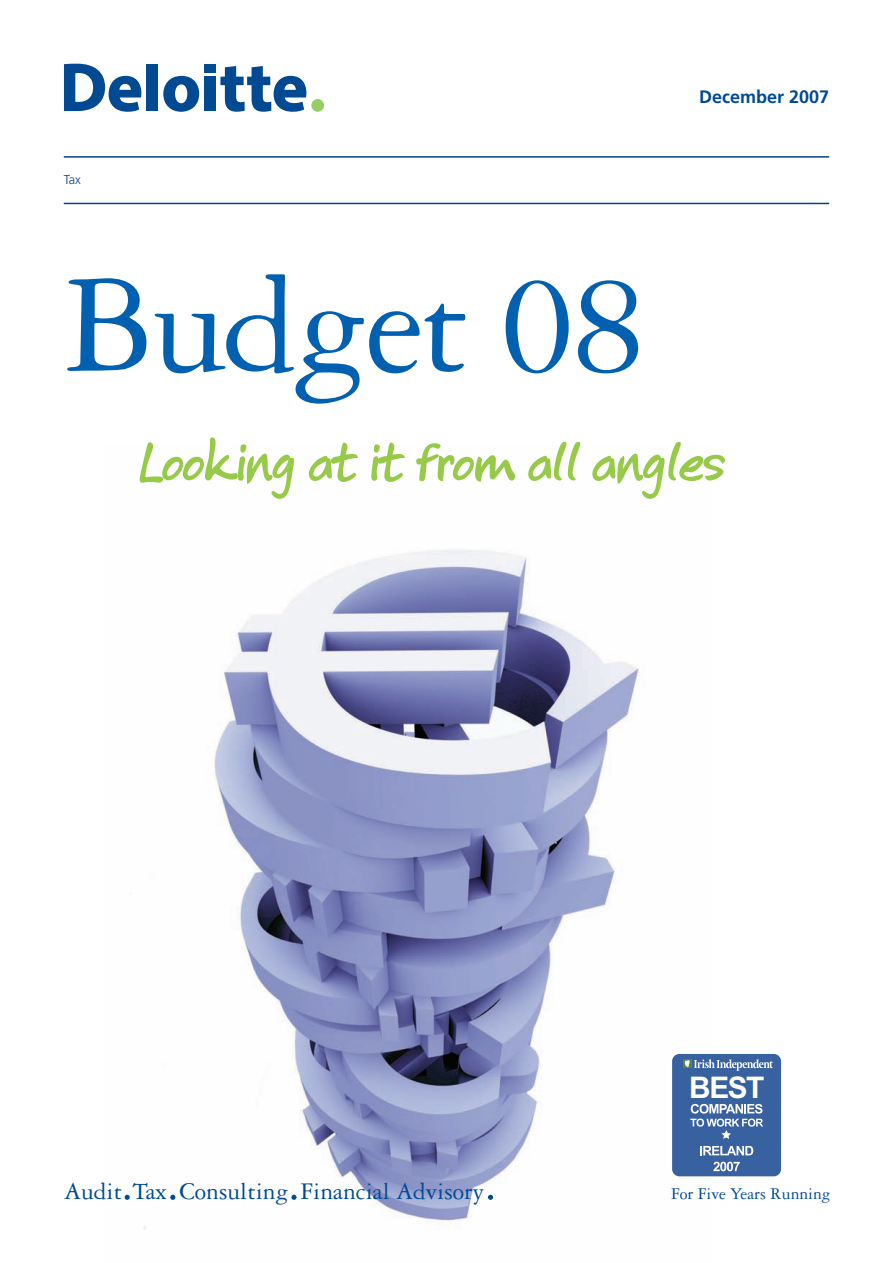
<style>
.page{position:relative;width:893px;height:1263px;background:#fff}
.page>*{position:absolute;margin:0;border:0;box-sizing:border-box;transform-origin:0 0}
.t1{font:150px "Garamond Three";letter-spacing:-.025em;color:#0161b0}
.t2{font:52.5px "Deloitte Script";letter-spacing:-.02em;color:#97ca49}
.t3{font:700 29.85px "Arial";color:#fff}
.t4{font:25.5px "Garamond Three";color:#014a94}
.t5{font:700 18px "Frutiger";color:#014a94}
.t6{font:17.55px "Garamond Three";color:#014a94}
.t7{font:300 12.75px "Frutiger";color:#054286}
.s1{font-size:52.5px}
</style>
<div class="page">
<img style="left:144px;top:549px;width:496px;height:681px">
<div style="left:147px;top:64px;width:11px;height:47px;background:#014990"></div>
<svg style="left:163px;top:76px;width:36px;height:36px"></svg>
<div style="left:204px;top:77px;width:12px;height:34px;background:#014990"></div>
<div style="left:204px;top:64px;width:12px;height:9px;background:#014990"></div>
<svg style="left:220px;top:66px;width:86px;height:46px"></svg>
<div style="left:311px;top:99px;width:13px;height:13px;background:#99cd65;border-radius:50%"></div>
<svg style="left:64px;top:64px;width:77px;height:48px"></svg>
<hr style="left:64px;top:156px;width:765px;height:2px;background:#054286">
<hr style="left:64px;top:203px;width:765px;height:1px;background:#054286">
<div style="left:671px;top:1053px;width:111px;height:124px;background:#37619f;border-radius:8px"></div>
<div style="left:670px;top:1052px;width:113px;height:126px;border:2px solid #fff;border-radius:8px"></div>
<svg style="left:700px;top:1146px;width:53px;height:9px"></svg>
<svg style="left:713px;top:1162px;width:27px;height:9px"></svg>
<svg style="left:690px;top:1104px;width:73px;height:35px"></svg>
<svg style="left:683px;top:1059px;width:2px;height:9px"></svg>
<svg style="left:685px;top:1059px;width:88px;height:12px"></svg>
<p class="t7" style="left:64px;top:174px;width:18px">Tax</p>
<p class="t5" style="left:699px;top:89px;width:132px">December 2007</p>
<h1 class="t1" style="left:64px;top:274px;width:584px">Budget 08</h1>
<h2 class="t2" style="left:139px;top:443px;width:587px">Looking at it from all angles</h2>
<p class="t4" style="left:64px;top:1183px;width:434px">Audit<span class="s1">.</span>Tax<span class="s1">.</span>Consulting<span class="s1">.</span>Financial Advisory<span class="s1">.</span></p>
<p class="t3" style="left:689px;top:1071px;width:77px">BEST</p>
<p class="t6" style="left:671px;top:1188px;width:161px">For Five Years Running</p>
</div>
